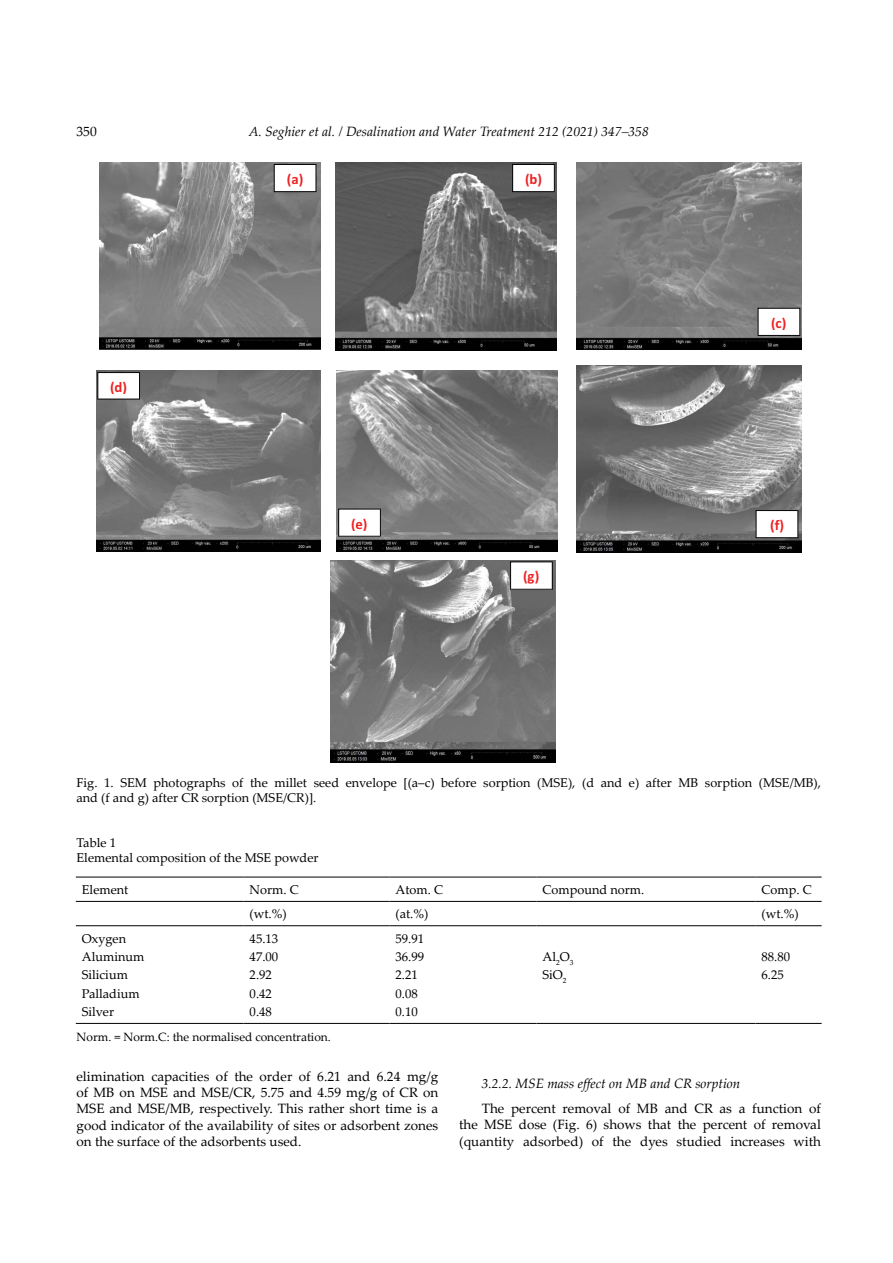
<style>
.page{position:relative;width:893px;height:1263px;background:#fff}
.page>*{position:absolute;margin:0;border:0;box-sizing:border-box;transform-origin:0 0}
.t1{font:700 14.7px "Calibri";color:#ed2224}
.t2{font:13.5px/16.2px "Palatino Linotype";color:#000;text-align:justify}
.t3{font:italic 13.5px "Palatino Linotype";color:#000}
.t4{font:12.75px/15px "Palatino Linotype";color:#000}
.t5{font:12px "Palatino Linotype";color:#000}
</style>
<div class="page">
<img style="left:96px;top:370px;width:225px;height:182px">
<svg style="left:97px;top:372px;width:43px;height:28px"></svg>
<img style="left:337px;top:370px;width:221px;height:182px">
<svg style="left:338px;top:509px;width:43px;height:28px"></svg>
<img style="left:577px;top:366px;width:224px;height:187px">
<svg style="left:756px;top:510px;width:42px;height:28px"></svg>
<img style="left:330px;top:560px;width:225px;height:202px">
<svg style="left:510px;top:561px;width:43px;height:29px"></svg>
<img style="left:99px;top:162px;width:222px;height:188px">
<svg style="left:274px;top:164px;width:42px;height:28px"></svg>
<img style="left:336px;top:162px;width:221px;height:188px">
<svg style="left:512px;top:164px;width:43px;height:28px"></svg>
<img style="left:577px;top:162px;width:224px;height:188px">
<svg style="left:758px;top:308px;width:42px;height:28px"></svg>
<hr style="left:76px;top:877px;width:168px;height:1px;background:#000">
<hr style="left:244px;top:877px;width:145px;height:1px;background:#000">
<hr style="left:389px;top:877px;width:147px;height:1px;background:#000">
<hr style="left:536px;top:877px;width:219px;height:1px;background:#000">
<hr style="left:755px;top:877px;width:67px;height:1px;background:#000">
<hr style="left:76px;top:901px;width:168px;height:1px;background:#000">
<hr style="left:244px;top:901px;width:145px;height:1px;background:#000">
<hr style="left:389px;top:901px;width:147px;height:1px;background:#000">
<hr style="left:536px;top:901px;width:219px;height:1px;background:#000">
<hr style="left:755px;top:901px;width:67px;height:1px;background:#000">
<hr style="left:76px;top:925px;width:168px;height:1px;background:#000">
<hr style="left:244px;top:925px;width:145px;height:1px;background:#000">
<hr style="left:389px;top:925px;width:147px;height:1px;background:#000">
<hr style="left:536px;top:925px;width:219px;height:1px;background:#000">
<hr style="left:755px;top:925px;width:67px;height:1px;background:#000">
<hr style="left:76px;top:1023px;width:168px;height:1px;background:#000">
<hr style="left:244px;top:1023px;width:145px;height:1px;background:#000">
<hr style="left:389px;top:1023px;width:147px;height:1px;background:#000">
<hr style="left:536px;top:1023px;width:219px;height:1px;background:#000">
<hr style="left:755px;top:1023px;width:67px;height:1px;background:#000">
<p class="t2" style="left:76px;top:123px;width:22px">350</p>
<p class="t3" style="left:249px;top:122px;width:402px">A. Seghier et al. / Desalination and Water Treatment 212 (2021) 347–358</p>
<p class="t1" style="left:110px;top:378px;width:19px">(d)</p>
<p class="t1" style="left:287px;top:170px;width:18px">(a)</p>
<p class="t1" style="left:525px;top:170px;width:19px">(b)</p>
<p class="t1" style="left:771px;top:313px;width:17px">(c)</p>
<p class="t1" style="left:351px;top:514px;width:18px">(e)</p>
<p class="t1" style="left:770px;top:516px;width:15px">(f)</p>
<p class="t1" style="left:523px;top:567px;width:18px">(g)</p>
<p class="t4" style="left:76px;top:775px;width:746px">Fig. 1. SEM photographs of the millet seed envelope [(a–c) before sorption (MSE), (d and e) after MB sorption (MSE/MB), and (f and g) after CR sorption (MSE/CR)].</p>
<p class="t4" style="left:76px;top:834px;width:244px">Table 1<br>Elemental composition of the MSE powder</p>
<p class="t4" style="left:82px;top:881px;width:48px">Element</p>
<p class="t4" style="left:250px;top:881px;width:51px">Norm. C</p>
<p class="t4" style="left:395px;top:881px;width:49px">Atom. C</p>
<p class="t4" style="left:542px;top:881px;width:103px">Compound norm.</p>
<p class="t4" style="left:761px;top:881px;width:52px">Comp. C</p>
<p class="t4" style="left:250px;top:906px;width:39px">(wt.%)</p>
<p class="t4" style="left:395px;top:906px;width:34px">(at.%)</p>
<p class="t4" style="left:761px;top:906px;width:39px">(wt.%)</p>
<p class="t4" style="left:82px;top:930px;width:46px">Oxygen</p>
<p class="t4" style="left:250px;top:930px;width:30px">45.13</p>
<p class="t4" style="left:395px;top:930px;width:30px">59.91</p>
<p class="t4" style="left:82px;top:948px;width:64px">Aluminum</p>
<p class="t4" style="left:250px;top:948px;width:30px">47.00</p>
<p class="t4" style="left:395px;top:948px;width:30px">36.99</p>
<p class="t4" style="left:542px;top:948px;width:33px">Al<sub>2</sub>O<sub>3</sub></p>
<p class="t4" style="left:761px;top:948px;width:30px">88.80</p>
<p class="t4" style="left:82px;top:967px;width:48px">Silicium</p>
<p class="t4" style="left:250px;top:967px;width:24px">2.92</p>
<p class="t4" style="left:395px;top:967px;width:24px">2.21</p>
<p class="t4" style="left:542px;top:967px;width:26px">SiO<sub>2</sub></p>
<p class="t4" style="left:761px;top:967px;width:24px">6.25</p>
<p class="t4" style="left:82px;top:985px;width:59px">Palladium</p>
<p class="t4" style="left:250px;top:985px;width:24px">0.42</p>
<p class="t4" style="left:395px;top:985px;width:24px">0.08</p>
<p class="t4" style="left:82px;top:1003px;width:34px">Silver</p>
<p class="t4" style="left:250px;top:1003px;width:24px">0.48</p>
<p class="t4" style="left:395px;top:1003px;width:24px">0.10</p>
<p class="t5" style="left:76px;top:1028px;width:256px">Norm. = Norm.C: the normalised concentration.</p>
<p class="t2" style="left:76px;top:1068px;width:363px">elimination capacities of the order of 6.21 and 6.24 mg/g of MB on MSE and MSE/CR, 5.75 and 4.59 mg/g of CR on MSE and MSE/MB, respectively. This rather short time is a good indicator of the availability of sites or adsorbent zones on the surface of the adsorbents used.</p>
<p class="t3" style="left:482px;top:1074px;width:260px">3.2.2. MSE mass effect on MB and CR sorption</p>
<p class="t2" style="left:459px;top:1100px;width:363px;text-indent:23px">The percent removal of MB and CR as a function of the MSE dose (Fig. 6) shows that the percent of removal (quantity adsorbed) of the dyes studied increases with</p>
</div>
